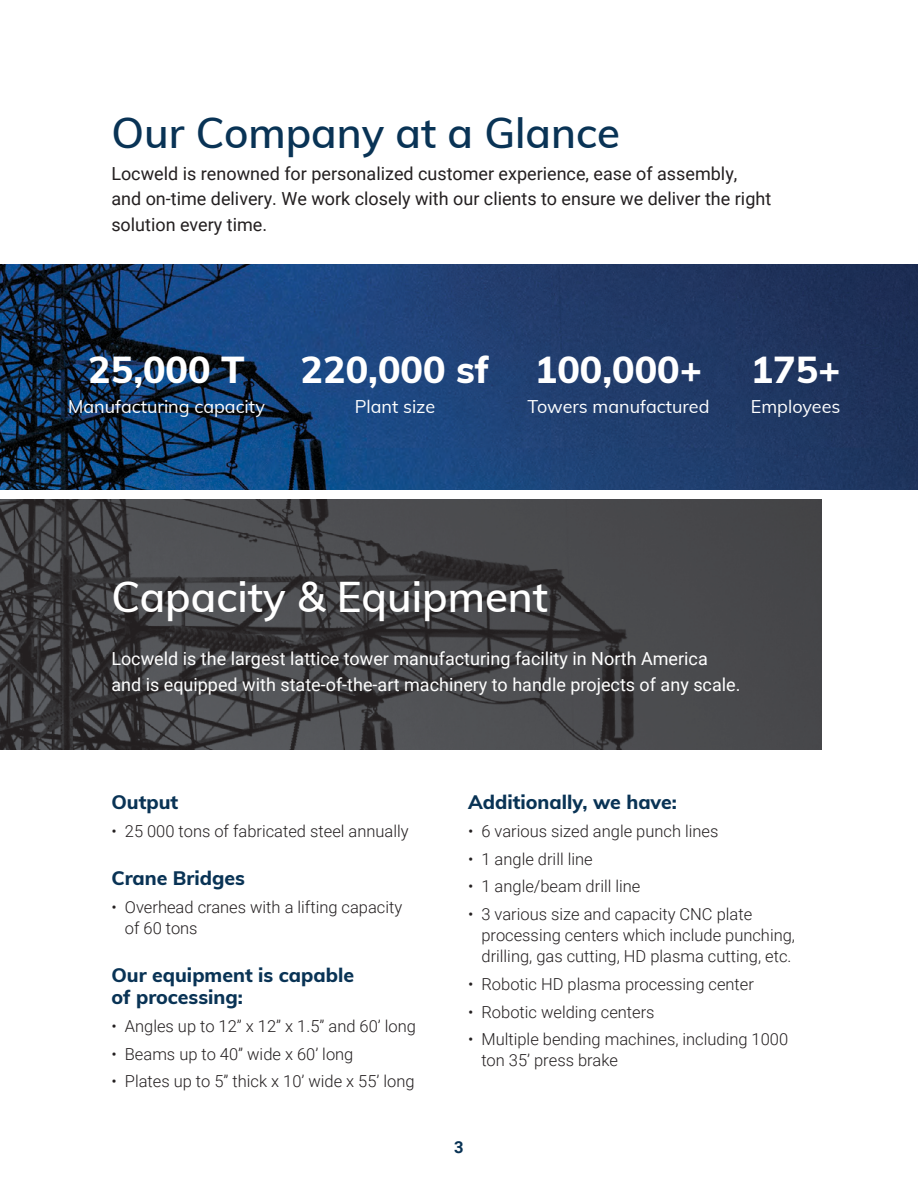
<style>
.page{position:relative;width:918px;height:1188px;background:#fff}
.page>*{position:absolute;margin:0;border:0;box-sizing:border-box;transform-origin:0 0}
.Section_Title{font:600 42px "Muli";color:#093355}
.Section_Title-2{font:600 42px "Muli";color:#fff}
.Section_Title-3{font:800 37.5px "Muli";color:#fff}
.Paragraph_Title{font:800 19.5px/22.5px "Muli";color:#093355}
.Intro{font:18px/25.5px "Roboto";color:#231f20}
.Intro-2{font:18px/25.5px "Roboto";color:#fff}
.Paragraph_Title-2{font:18px "Muli";color:#fff}
.t1{font:300 16.5px/21px "Roboto";color:#231f20}
.Text{font:700 16.5px "Roboto";color:#093355}
</style>
<div class="page">
<img style="left:0;top:265px;width:918px;height:224px">
<img style="left:0;top:499px;width:821px;height:251px">
<p class="Section_Title" style="left:111px;top:102px;width:510px">Our Company at a Glance</p>
<p class="Intro" style="left:111px;top:160px;width:661px">Locweld is renowned for personalized customer experience, ease of assembly, and on-time delivery. We work closely with our clients to ensure we deliver the right solution every time.</p>
<p class="Section_Title-3" style="left:88px;top:342px;width:158px">25,000 T</p>
<p class="Paragraph_Title-2" style="left:68px;top:393px;width:198px">Manufacturing capacity</p>
<p class="Section_Title-3" style="left:301px;top:342px;width:190px">220,000 sf</p>
<p class="Paragraph_Title-2" style="left:355px;top:393px;width:82px">Plant size</p>
<p class="Section_Title-3" style="left:535px;top:342px;width:169px">100,000+</p>
<p class="Paragraph_Title-2" style="left:528px;top:393px;width:183px">Towers manufactured</p>
<p class="Section_Title-3" style="left:751px;top:342px;width:91px">175+</p>
<p class="Paragraph_Title-2" style="left:751px;top:393px;width:91px">Employees</p>
<p class="Section_Title-2" style="left:111px;top:567px;width:438px">Capacity &amp; Equipment</p>
<p class="Intro-2" style="left:111px;top:645px;width:631px">Locweld is the largest lattice tower manufacturing facility in North America and is equipped with state-of-the-art machinery to handle projects of any scale.</p>
<p class="Paragraph_Title" style="left:111px;top:790px;width:68px">Output</p>
<p class="t1" style="left:111px;top:820px;width:299px">• 25 000 tons of fabricated steel annually</p>
<p class="Paragraph_Title" style="left:111px;top:866px;width:135px">Crane Bridges</p>
<p class="t1" style="left:125px;top:896px;width:279px;text-indent:-14px">• Overhead cranes with a lifting capacity of 60 tons</p>
<p class="Paragraph_Title" style="left:111px;top:962px;width:244px">Our equipment is capable of processing:</p>
<p class="t1" style="left:111px;top:1015px;width:306px">• Angles up to 12’’ x 12’’ x 1.5’’ and 60’ long</p>
<p class="t1" style="left:111px;top:1043px;width:244px">• Beams up to 40” wide x 60’ long</p>
<p class="t1" style="left:111px;top:1070px;width:305px">• Plates up to 5’’ thick x 10’ wide x 55’ long</p>
<p class="Paragraph_Title" style="left:468px;top:790px;width:210px">Additionally, we have:</p>
<p class="t1" style="left:468px;top:820px;width:252px">• 6 various sized angle punch lines</p>
<p class="t1" style="left:468px;top:848px;width:126px">• 1 angle drill line</p>
<p class="t1" style="left:468px;top:875px;width:174px">• 1 angle/beam drill line</p>
<p class="t1" style="left:482px;top:903px;width:315px;text-indent:-14px">• 3 various size and capacity CNC plate processing centers which include punching, drilling, gas cutting, HD plasma cutting, etc.</p>
<p class="t1" style="left:468px;top:973px;width:287px">• Robotic HD plasma processing center</p>
<p class="t1" style="left:468px;top:1001px;width:188px">• Robotic welding centers</p>
<p class="t1" style="left:482px;top:1028px;width:308px;text-indent:-14px">• Multiple bending machines, including 1000 ton 35’ press brake</p>
<p class="Text" style="left:454px;top:1136px;width:11px">3</p>
</div>
